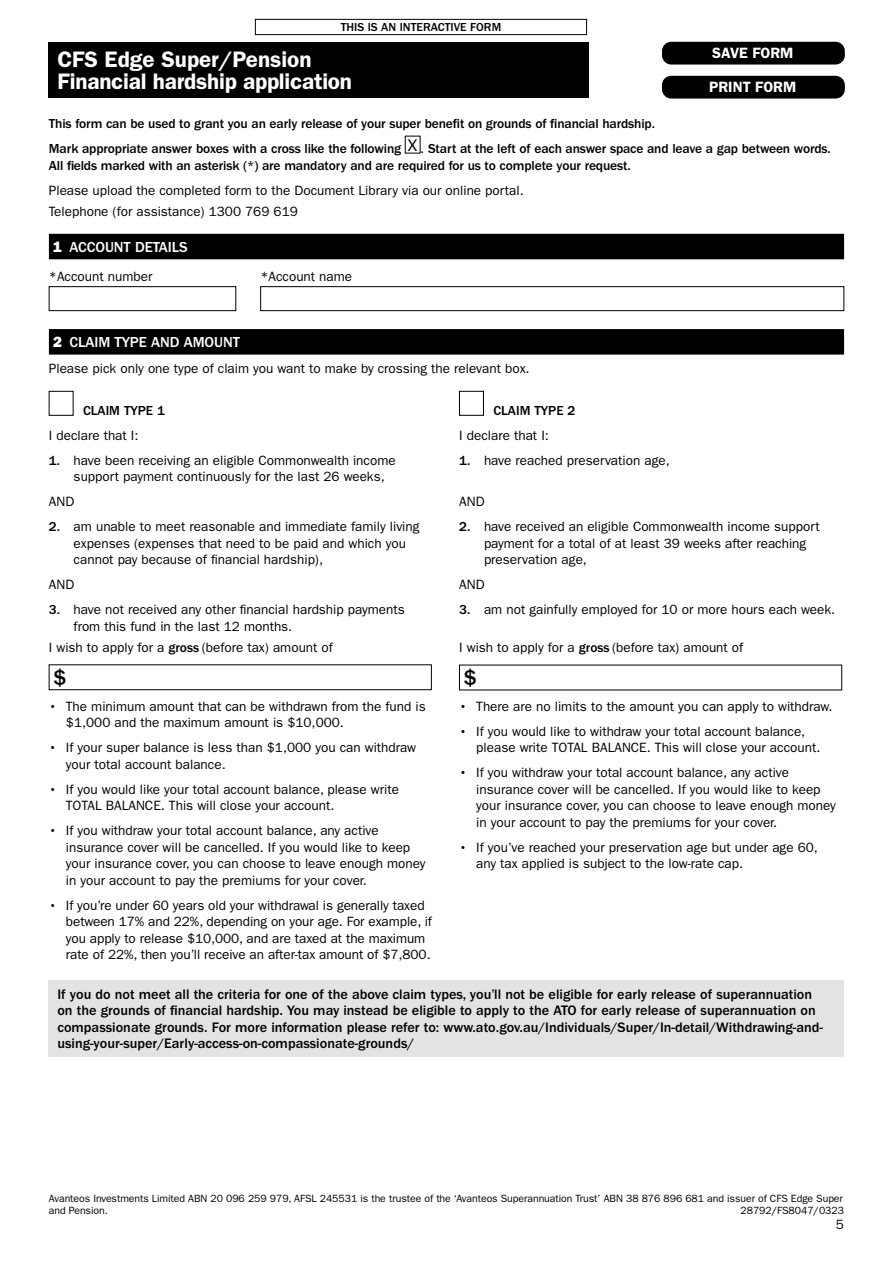
<style>
.page{position:relative;width:893px;height:1263px;background:#fff}
.page>*{position:absolute;margin:0;border:0;box-sizing:border-box;transform-origin:0 0}
.t1{font:600 22.5px/22.5px "ITC Franklin Gothic Std";letter-spacing:-.01em;color:#fff}
.t2{font:500 22.5px "ITC Franklin Gothic Std";color:#000}
.t3{font:500 15px "ITC Franklin Gothic Std";letter-spacing:-.005em;color:#fff}
.t4{font:600 15px "ITC Franklin Gothic Std";color:#fff}
.t5{font:500 14.25px/16.5px "ITC Franklin Gothic Std";color:#000}
.t6{font:13.5px/16.5px "ITC Franklin Gothic Std";color:#000}
.t7{font:500 13.5px/25px "ITC Franklin Gothic Std";letter-spacing:-.01em;color:#000}
.t8{font:500 12px "ITC Franklin Gothic Std";color:#000}
.t9{font:10.5px/12px "ITC Franklin Gothic Std";letter-spacing:-.005em;color:#000}
.s1{font-weight:400}
.s2{font-family:"ITC Franklin Gothic Std Hvy";font-weight:400}
.s3{font-weight:500}
</style>
<div class="page">
<div style="left:49px;top:234px;width:795px;height:25px;background:#000"></div>
<div style="left:49px;top:286px;width:187px;height:25px;border:1px solid #000"></div>
<div style="left:260px;top:286px;width:584px;height:25px;border:1px solid #000"></div>
<div style="left:49px;top:329px;width:795px;height:26px;background:#000"></div>
<div style="left:49px;top:43px;width:540px;height:55px;background:#000"></div>
<div style="left:49px;top:664px;width:383px;height:26px;border:1px solid #000"></div>
<div style="left:459px;top:391px;width:25px;height:24px;border:1px solid #000"></div>
<div style="left:49px;top:980px;width:795px;height:77px;background:#e3e3e3"></div>
<div style="left:663px;top:43px;width:181px;height:21px;background:#000;border-radius:9px"></div>
<div style="left:662px;top:42px;width:183px;height:23px;border:2px solid #000;border-radius:9px"></div>
<div style="left:663px;top:77px;width:181px;height:21px;background:#000;border-radius:9px"></div>
<div style="left:662px;top:76px;width:183px;height:23px;border:2px solid #000;border-radius:9px"></div>
<div style="left:255px;top:19px;width:332px;height:16px;border:1px solid #000"></div>
<p class="t8" style="left:341px;top:20px;width:162px">THIS IS AN INTERACTIVE FORM</p>
<h1 class="t1" style="left:57px;top:48px;width:296px">CFS Edge Super/Pension<br>Financial hardship application</h1>
<p class="t4" style="left:712px;top:44px;width:83px">SAVE FORM</p>
<p class="t4" style="left:709px;top:78px;width:89px">PRINT FORM</p>
<p class="t7" style="left:49px;top:111px;width:783px">This form can be used to grant you an early release of your super benefit on grounds of financial hardship.<br>Mark appropriate answer boxes with a cross like the following <sup>X</sup> <span class="s1">.</span> Start at the left of each answer space and leave a gap between words.</p>
<p class="t7" style="left:49px;top:153px;width:583px">All fields marked with an asterisk (*) are mandatory and are required for us to complete your request.</p>
<p class="t6" style="left:49px;top:180px;width:476px;line-height:20.7px">Please upload the completed form to the Document Library via our online portal.<br>Telephone (for assistance) 1300 769 619</p>
<p class="t3" style="left:53px;top:238px;width:136px"><span class="s2">1</span> ACCOUNT DETAILS</p>
<p class="t6" style="left:49px;top:268px;width:105px">*Account number</p>
<p class="t6" style="left:260px;top:268px;width:93px">*Account name</p>
<p class="t3" style="left:53px;top:334px;width:188px"><span class="s2">2</span> CLAIM TYPE AND AMOUNT</p>
<p class="t6" style="left:49px;top:360px;width:482px">Please pick only one type of claim you want to make by crossing the relevant box.</p>
<p class="t7" style="left:83px;top:398px;width:84px">CLAIM TYPE 1</p>
<p class="t6" style="left:49px;top:427px;width:91px">I declare that I:</p>
<p class="t6" style="left:74px;top:452px;width:324px;text-indent:-25px"><span class="s3">1.</span> have been receiving an eligible Commonwealth income support payment continuously for the last 26 weeks,</p>
<p class="t6" style="left:49px;top:494px;width:27px">AND</p>
<p class="t6" style="left:74px;top:519px;width:347px;text-indent:-25px"><span class="s3">2.</span> am unable to meet reasonable and immediate family living expenses (expenses that need to be paid and which you cannot pay because of financial hardship),</p>
<p class="t6" style="left:49px;top:577px;width:27px">AND</p>
<p class="t6" style="left:74px;top:602px;width:333px;text-indent:-25px"><span class="s3">3.</span> have not received any other financial hardship payments from this fund in the last 12 months.</p>
<p class="t6" style="left:49px;top:639px;width:286px">I wish to apply for a <span class="s3">gross</span> (before tax) amount of</p>
<h1 class="t2" style="left:54px;top:665px;width:15px">$</h1>
<p class="t6" style="left:66px;top:698px;width:361px;text-indent:-17px"><span class="s3">•</span> The minimum amount that can be withdrawn from the fund is $1,000 and the maximum amount is $10,000.</p>
<p class="t6" style="left:66px;top:739px;width:352px;text-indent:-17px"><span class="s3">•</span> If your super balance is less than $1,000 you can withdraw your total account balance.</p>
<p class="t6" style="left:66px;top:781px;width:335px;text-indent:-17px"><span class="s3">•</span> If you would like your total account balance, please write<br>TOTAL BALANCE. This will close your account.</p>
<p class="t6" style="left:66px;top:822px;width:361px;text-indent:-17px"><span class="s3">•</span> If you withdraw your total account balance, any active insurance cover will be cancelled. If you would like to keep your insurance cover, you can choose to leave enough money in your account to pay the premiums for your cover.</p>
<p class="t6" style="left:66px;top:897px;width:367px;text-indent:-17px"><span class="s3">•</span> If you’re under 60 years old your withdrawal is generally taxed between 17% and 22%, depending on your age. For example, if you apply to release $10,000, and are taxed at the maximum rate of 22%, then you’ll receive an after-tax amount of $7,800.</p>
<p class="t7" style="left:493px;top:398px;width:84px">CLAIM TYPE 2</p>
<p class="t6" style="left:459px;top:427px;width:91px">I declare that I:</p>
<p class="t6" style="left:459px;top:452px;width:212px"><span class="s3">1.</span> have reached preservation age,</p>
<p class="t6" style="left:459px;top:493px;width:27px">AND</p>
<p class="t6" style="left:484px;top:518px;width:337px;text-indent:-25px"><span class="s3">2.</span> have received an eligible Commonwealth income support payment for a total of at least 39 weeks after reaching preservation age,</p>
<p class="t6" style="left:459px;top:576px;width:27px">AND</p>
<p class="t6" style="left:459px;top:601px;width:378px"><span class="s3">3.</span> am not gainfully employed for 10 or more hours each week.</p>
<p class="t6" style="left:459px;top:640px;width:286px">I wish to apply for a <span class="s3">gross</span> (before tax) amount of</p>
<h1 class="t2" style="left:464px;top:665px;width:15px">$</h1>
<p class="t6" style="left:459px;top:698px;width:375px"><span class="s3">•</span> There are no limits to the amount you can apply to withdraw.</p>
<p class="t6" style="left:476px;top:723px;width:346px;text-indent:-17px"><span class="s3">•</span> If you would like to withdraw your total account balance, please write TOTAL BALANCE. This will close your account.</p>
<p class="t6" style="left:476px;top:765px;width:361px;text-indent:-17px"><span class="s3">•</span> If you withdraw your total account balance, any active insurance cover will be cancelled. If you would like to keep your insurance cover, you can choose to leave enough money in your account to pay the premiums for your cover.</p>
<p class="t6" style="left:476px;top:839px;width:343px;text-indent:-17px"><span class="s3">•</span> If you’ve reached your preservation age but under age 60, any tax applied is subject to the low-rate cap.</p>
<p class="t5" style="left:57px;top:986px;width:767px">If you do not meet all the criteria for one of the above claim types, you’ll not be eligible for early release of superannuation on the grounds of financial hardship. You may instead be eligible to apply to the ATO for early release of superannuation on compassionate grounds. For more information please refer to: www.ato.gov.au/Individuals/Super/In-detail/Withdrawing-and&shy;using-your-super/Early-access-on-compassionate-grounds/</p>
<p class="t9" style="left:49px;top:1192px;width:795px">Avanteos Investments Limited ABN 20 096 259 979, AFSL 245531 is the trustee of the ‘Avanteos Superannuation Trust’ ABN 38 876 896 681 and issuer of CFS Edge Super and Pension.</p>
<p class="t9" style="left:740px;top:1204px;width:105px">28792/FS8047/0323</p>
<p class="t6" style="left:836px;top:1216px;width:10px">5</p>
</div>
